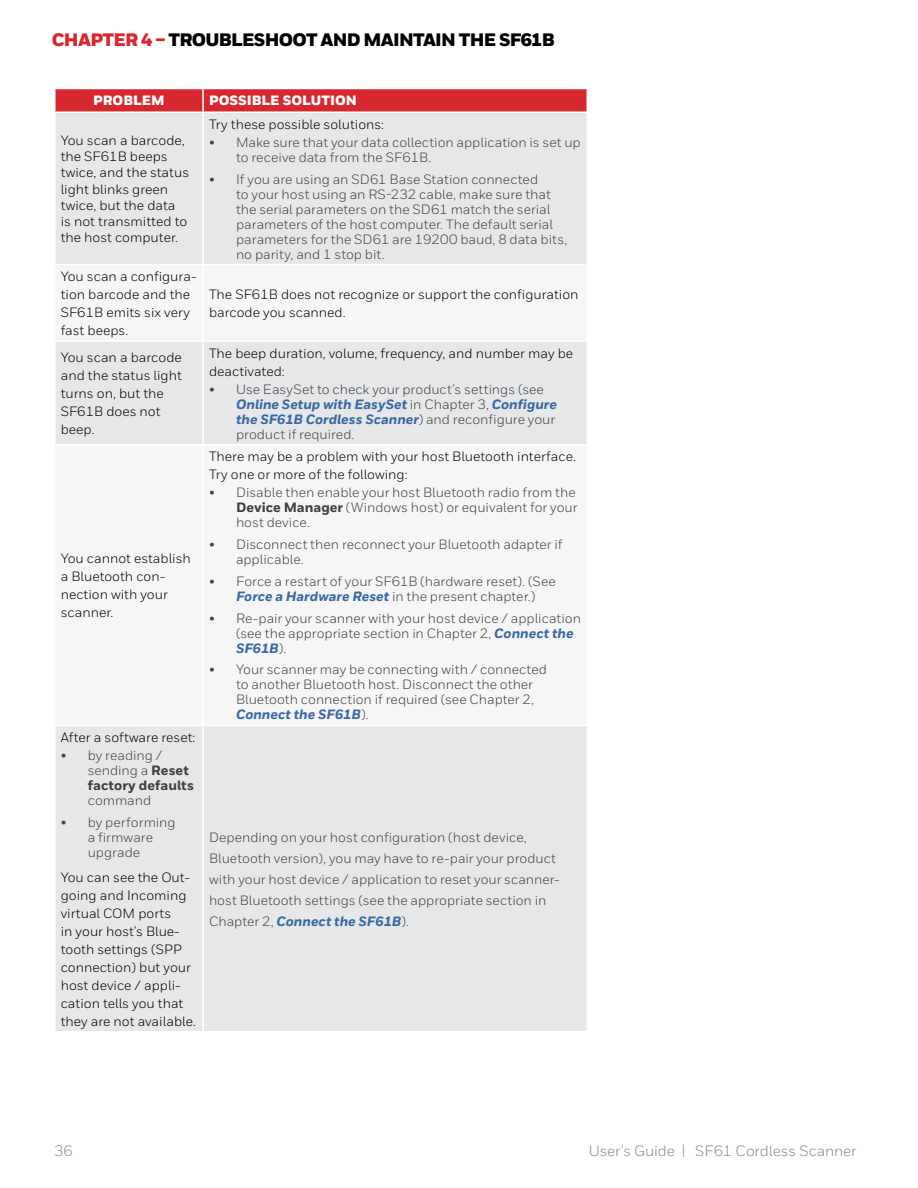
<style>
.page{position:relative;width:918px;height:1188px;background:#fff}
.page>*{position:absolute;margin:0;border:0;box-sizing:border-box;transform-origin:0 0}
.t1{font:900 18px "Honeywell Sans";letter-spacing:-.04em;color:#000}
.t2{font:15px "Honeywell Sans";letter-spacing:-.005em;color:#888a8d}
.t3{font:13.5px/15px "Honeywell Sans";color:#414042}
.t4{font:13.5px/18px "Honeywell Sans";color:#000}
.t5{font:800 13.5px/15px "Honeywell Sans";color:#414042}
.t6{font:900 13.5px "Honeywell Sans";color:#fff}
.s1{color:#d7282f}
.s2{font-weight:800;font-style:italic;color:#3a68a5}
.s3{font-weight:400}
.s4{font-weight:800}
</style>
<div class="page">
<div style="left:56px;top:89px;width:530px;height:22px;background:#d7282f"></div>
<div style="left:56px;top:113px;width:530px;height:918px;background:#e6e7e8"></div>
<svg style="left:56px;top:265px;width:530px;height:460px;fill:#f6f6f6"></svg>
<hr style="left:202px;top:89px;width:2px;height:22px;background:#fff">
<hr style="left:202px;top:113px;width:2px;height:151px;background:#fff">
<hr style="left:54px;top:264px;width:149px;height:1px;background:#fff">
<hr style="left:203px;top:264px;width:385px;height:1px;background:#fff">
<hr style="left:202px;top:265px;width:2px;height:75px;background:#fff">
<hr style="left:54px;top:340px;width:149px;height:2px;background:#fff">
<hr style="left:203px;top:340px;width:385px;height:2px;background:#fff">
<hr style="left:202px;top:342px;width:2px;height:102px;background:#fff">
<hr style="left:54px;top:444px;width:149px;height:2px;background:#fff">
<hr style="left:203px;top:444px;width:385px;height:2px;background:#fff">
<hr style="left:202px;top:446px;width:2px;height:279px;background:#fff">
<hr style="left:54px;top:725px;width:149px;height:1px;background:#fff">
<hr style="left:203px;top:725px;width:385px;height:1px;background:#fff">
<hr style="left:202px;top:726px;width:2px;height:305px;background:#fff">
<h1 class="t1" style="left:52px;top:29px;width:504px"><span class="s1">CHAPTER 4 –</span> TROUBLESHOOT AND MAINTAIN THE SF61B</h1>
<p class="t6" style="left:93px;top:92px;width:73px">PROBLEM</p>
<p class="t6" style="left:209px;top:92px;width:149px">POSSIBLE SOLUTION</p>
<p class="t4" style="left:61px;top:132px;width:130px;line-height:16.2px">You scan a barcode, the SF61B beeps twice, and the status light blinks green twice, but the data is not transmitted to the host computer.</p>
<p class="t4" style="left:209px;top:115px;width:177px">Try these possible solutions:</p>
<p class="t3" style="left:236px;top:135px;width:346px;text-indent:-27px">• Make sure that your data collection application is set up to receive data from the SF61B.</p>
<p class="t3" style="left:236px;top:172px;width:333px;text-indent:-27px">• If you are using an SD61 Base Station connected<br>to your host using an RS-232 cable, make sure that the serial parameters on the SD61 match the serial parameters of the host computer. The default serial parameters for the SD61 are 19200 baud, 8 data bits, no parity, and 1 stop bit.</p>
<p class="t4" style="left:61px;top:267px;width:137px">You scan a configura&shy;tion barcode and the<br>SF61B emits six very fast beeps.</p>
<p class="t4" style="left:209px;top:285px;width:371px">The SF61B does not recognize or support the configuration barcode you scanned.</p>
<p class="t4" style="left:61px;top:349px;width:123px">You scan a barcode and the status light turns on, but the<br>SF61B does not beep.</p>
<p class="t4" style="left:209px;top:344px;width:366px">The beep duration, volume, frequency, and number may be deactivated:</p>
<p class="t3" style="left:236px;top:382px;width:322px;text-indent:-27px">• Use EasySet to check your product’s settings (see <span class="s2">Online Setup with EasySet</span> in Chapter 3, <span class="s2">Configure the SF61B Cordless Scanner</span>) and reconfigure your product if required.</p>
<p class="t4" style="left:61px;top:550px;width:132px">You cannot establish a Bluetooth con&shy;nection with your scanner.</p>
<p class="t4" style="left:61px;top:728px;width:136px">After a software reset:</p>
<p class="t5" style="left:88px;top:748px;width:108px;text-indent:-27px"><span class="s3">• by reading / sending a</span> Reset factory defaults</p>
<p class="t3" style="left:88px;top:793px;width:65px">command</p>
<p class="t3" style="left:88px;top:815px;width:89px;text-indent:-27px">• by performing a firmware upgrade</p>
<p class="t4" style="left:61px;top:868px;width:137px">You can see the Out&shy;going and Incoming virtual COM ports<br>in your host’s Blue&shy;tooth settings (SPP connection) but your host device / appli&shy;cation tells you that they are not available.</p>
<p class="t4" style="left:209px;top:448px;width:368px">There may be a problem with your host Bluetooth interface.<br>Try one or more of the following:</p>
<p class="t3" style="left:236px;top:485px;width:343px;text-indent:-27px">• Disable then enable your host Bluetooth radio from the<br><span class="s4">Device Manager</span> (Windows host) or equivalent for your host device.</p>
<p class="t3" style="left:236px;top:537px;width:328px;text-indent:-27px">• Disconnect then reconnect your Bluetooth adapter if applicable.</p>
<p class="t3" style="left:209px;top:574px;width:348px;text-align:center">• Force a restart of your SF61B (hardware reset). (See<br><span class="s2">Force a Hardware Reset</span> in the present chapter.)</p>
<p class="t3" style="left:236px;top:611px;width:347px;text-indent:-27px">• Re-pair your scanner with your host device / application (see the appropriate section in Chapter 2, <span class="s2">Connect the<br>SF61B</span>).</p>
<p class="t3" style="left:236px;top:662px;width:313px;text-indent:-27px">• Your scanner may be connecting with / connected to another Bluetooth host. Disconnect the other Bluetooth connection if required (see Chapter 2, <span class="s2">Connect the SF61B</span>).</p>
<p class="t3" style="left:209px;top:827px;width:352px;line-height:21px">Depending on your host configuration (host device, Bluetooth version), you may have to re-pair your product with your host device / application to reset your scanner&shy;host Bluetooth settings (see the appropriate section in Chapter 2, <span class="s2">Connect the SF61B</span>).</p>
<p class="t2" style="left:54px;top:1142px;width:20px">36</p>
<p class="t2" style="left:589px;top:1142px;width:269px">User’s Guide | SF61 Cordless Scanner</p>
</div>
